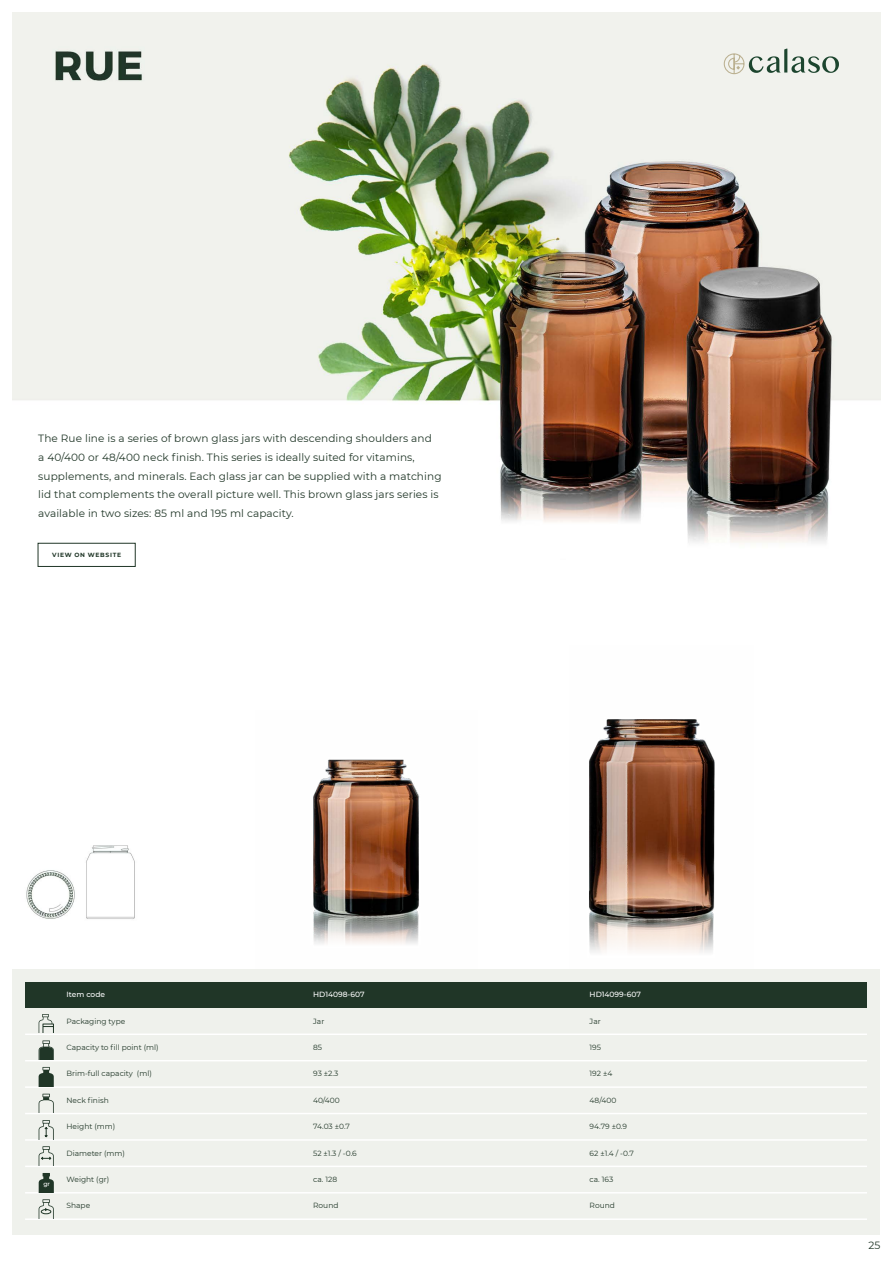
<style>
.page{position:relative;width:893px;height:1263px;background:#fff}
.page>*{position:absolute;margin:0;border:0;box-sizing:border-box;transform-origin:0 0}
.t1{font:10.5px/18.8px "Montserrat";letter-spacing:.01em;color:#203627}
.t2{font:7.5px "Montserrat";color:#203627}
.t3{font:500 7.5px "Montserrat";color:#fff}
.t4{font:500 6.15px "Montserrat";color:#fff}
.t5{font:700 6px "Montserrat";letter-spacing:.115em;color:#203627}
</style>
<div class="page">
<img style="left:13px;top:13px;width:867px;height:547px">
<svg style="left:724px;top:49px;width:115px;height:25px;background:#c5cdc3"></svg>
<img style="left:313px;top:759px;width:106px;height:185px">
<img style="left:589px;top:719px;width:126px;height:233px">
<img style="left:26px;top:870px;width:49px;height:49px">
<img style="left:86px;top:845px;width:49px;height:74px">
<div style="left:12px;top:969px;width:868px;height:265px;background:#eff1ec"></div>
<div style="left:25px;top:982px;width:842px;height:26px;background:#203627"></div>
<hr style="left:25px;top:1218px;width:842px;height:2px;background:#fff">
<hr style="left:25px;top:1192px;width:842px;height:1px;background:#fff">
<hr style="left:25px;top:1165px;width:842px;height:2px;background:#fff">
<hr style="left:25px;top:1139px;width:842px;height:2px;background:#fff">
<hr style="left:25px;top:1113px;width:842px;height:1px;background:#fff">
<hr style="left:25px;top:1086px;width:842px;height:2px;background:#fff">
<hr style="left:25px;top:1060px;width:842px;height:1px;background:#fff">
<hr style="left:25px;top:1033px;width:842px;height:2px;background:#fff">
<svg style="left:39px;top:1040px;width:15px;height:19px"></svg>
<svg style="left:39px;top:1014px;width:15px;height:19px"></svg>
<svg style="left:39px;top:1067px;width:15px;height:19px"></svg>
<svg style="left:39px;top:1120px;width:15px;height:19px"></svg>
<svg style="left:39px;top:1146px;width:15px;height:19px"></svg>
<svg style="left:39px;top:1199px;width:15px;height:19px"></svg>
<svg style="left:39px;top:1094px;width:15px;height:19px"></svg>
<svg style="left:39px;top:1173px;width:15px;height:19px"></svg>
<div style="left:38px;top:543px;width:97px;height:24px;border:1px solid #203627"></div>
<p class="t1" style="left:38px;top:429px;width:405px">The Rue line is a series of brown glass jars with descending shoulders and<br>a 40/400 or 48/400 neck finish. This series is ideally suited for vitamins, supplements, and minerals. Each glass jar can be supplied with a matching lid that complements the overall picture well. This brown glass jars series is available in two sizes: 85 ml and 195 ml capacity.</p>
<p class="t5" style="left:52px;top:550px;width:70px">VIEW ON WEBSITE</p>
<p class="t4" style="left:43px;top:1179px;width:8px">gr</p>
<p class="t3" style="left:67px;top:989px;width:40px">Item code</p>
<p class="t3" style="left:313px;top:989px;width:53px">HD14098-607</p>
<p class="t3" style="left:590px;top:989px;width:53px">HD14099-607</p>
<p class="t2" style="left:67px;top:1016px;width:60px">Packaging type</p>
<p class="t2" style="left:313px;top:1016px;width:13px">Jar</p>
<p class="t2" style="left:590px;top:1016px;width:13px">Jar</p>
<p class="t2" style="left:67px;top:1042px;width:94px">Capacity to fill point (ml)</p>
<p class="t2" style="left:313px;top:1042px;width:11px">85</p>
<p class="t2" style="left:590px;top:1042px;width:13px">195</p>
<p class="t2" style="left:67px;top:1068px;width:87px">Brim-full capacity (ml)</p>
<p class="t2" style="left:313px;top:1068px;width:27px">93 ±2.3</p>
<p class="t2" style="left:590px;top:1068px;width:24px">192 ±4</p>
<p class="t2" style="left:67px;top:1095px;width:44px">Neck finish</p>
<p class="t2" style="left:313px;top:1095px;width:28px">40/400</p>
<p class="t2" style="left:590px;top:1095px;width:28px">48/400</p>
<p class="t2" style="left:67px;top:1121px;width:50px">Height (mm)</p>
<p class="t2" style="left:313px;top:1121px;width:38px">74.03 ±0.7</p>
<p class="t2" style="left:590px;top:1121px;width:39px">94.79 ±0.9</p>
<p class="t2" style="left:67px;top:1148px;width:60px">Diameter (mm)</p>
<p class="t2" style="left:313px;top:1148px;width:45px">52 ±1.3 / -0.6</p>
<p class="t2" style="left:590px;top:1148px;width:46px">62 ±1.4 / -0.7</p>
<p class="t2" style="left:67px;top:1174px;width:44px">Weight (gr)</p>
<p class="t2" style="left:313px;top:1174px;width:25px">ca. 128</p>
<p class="t2" style="left:590px;top:1174px;width:25px">ca. 163</p>
<p class="t2" style="left:67px;top:1200px;width:25px">Shape</p>
<p class="t2" style="left:313px;top:1200px;width:27px">Round</p>
<p class="t2" style="left:590px;top:1200px;width:27px">Round</p>
<p class="t1" style="left:869px;top:1235px;width:13px">25</p>
</div>
